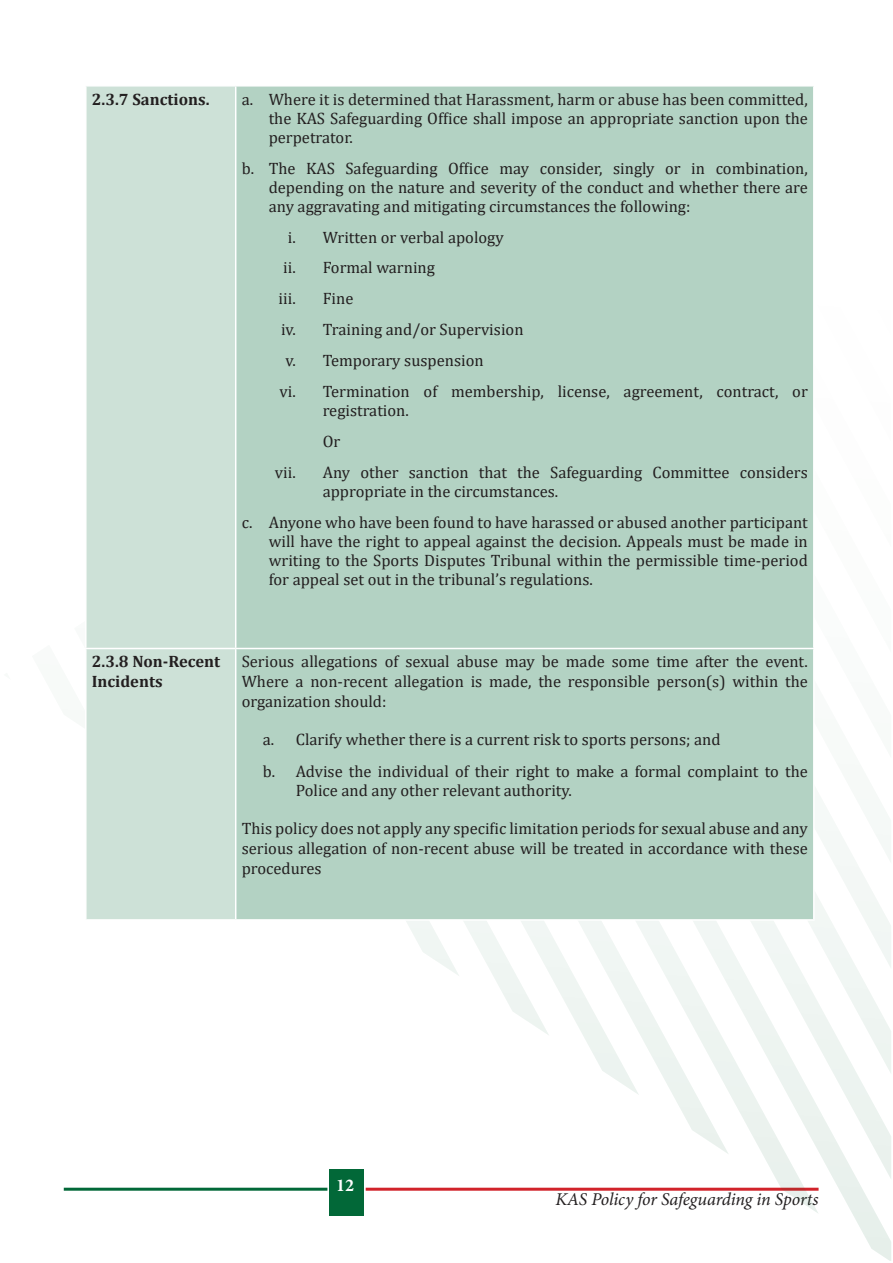
<style>
.page{position:relative;width:893px;height:1263px;background:#fff}
.page>*{position:absolute;margin:0;border:0;box-sizing:border-box;transform-origin:0 0}
.t1{font:italic 18px "Minion Pro";letter-spacing:-.01em;color:#231f20}
.t2{font:700 18px "Minion Pro";color:#fff}
.t3{font:16.5px/18.9px "Cambria";color:#231f20;text-align:justify}
.t4{font:700 16.5px/19.8px "Cambria";color:#231f20}
</style>
<div class="page">
<div style="left:330px;top:1169px;width:34px;height:47px;background:#026838"></div>
<hr style="left:64px;top:1188px;width:263px;height:3px;background:#026838">
<hr style="left:366px;top:1188px;width:453px;height:3px;background:#d1232a">
<svg style="left:819px;top:830px;width:72px;height:431px"></svg>
<svg style="left:369px;top:830px;width:450px;height:383px"></svg>
<svg style="left:369px;top:921px;width:360px;height:233px"></svg>
<svg style="left:369px;top:921px;width:270px;height:174px"></svg>
<svg style="left:369px;top:921px;width:180px;height:115px"></svg>
<svg style="left:369px;top:921px;width:91px;height:55px"></svg>
<div style="left:87px;top:87px;width:148px;height:832px;background:#cde1d7"></div>
<div style="left:236px;top:87px;width:577px;height:832px;background:#b3d2c3"></div>
<hr style="left:85px;top:648px;width:151px;height:1px;background:#fff">
<hr style="left:236px;top:648px;width:579px;height:1px;background:#fff">
<hr style="left:813px;top:649px;width:2px;height:270px;background:#fff">
<hr style="left:236px;top:919px;width:579px;height:2px;background:#fff">
<p class="t4" style="left:92px;top:89px;width:119px">2.3.7 Sanctions.</p>
<p class="t3" style="left:269px;top:89px;width:541px;text-indent:-27px">a. Where it is determined that Harassment, harm or abuse has been committed, the KAS Safeguarding Office shall impose an appropriate sanction upon the perpetrator.</p>
<p class="t3" style="left:269px;top:158px;width:541px;text-indent:-27px">b. The KAS Safeguarding Office may consider, singly or in combination, depending on the nature and severity of the conduct and whether there are any aggravating and mitigating circumstances the following:</p>
<p class="t3" style="left:288px;top:227px;width:217px">i. Written or verbal apology</p>
<p class="t3" style="left:283px;top:258px;width:153px">ii. Formal warning</p>
<p class="t3" style="left:279px;top:289px;width:19px">iii.</p>
<p class="t3" style="left:323px;top:289px;width:32px">Fine</p>
<p class="t3" style="left:281px;top:320px;width:244px">iv. Training and/or Supervision</p>
<p class="t3" style="left:285px;top:351px;width:200px">v. Temporary suspension</p>
<p class="t3" style="left:323px;top:382px;width:487px;text-indent:-43px">vi. Termination of membership, license, agreement, contract, or registration.</p>
<p class="t3" style="left:323px;top:432px;width:19px">Or</p>
<p class="t3" style="left:275px;top:463px;width:22px">vii.</p>
<p class="t3" style="left:323px;top:463px;width:487px">Any other sanction that the Safeguarding Committee considers appropriate in the circumstances.</p>
<p class="t3" style="left:269px;top:513px;width:541px;text-indent:-27px">c. Anyone who have been found to have harassed or abused another participant will have the right to appeal against the decision. Appeals must be made in writing to the Sports Disputes Tribunal within the permissible time-period for appeal set out in the tribunal’s regulations.</p>
<p class="t4" style="left:92px;top:651px;width:130px">2.3.8 Non-Recent<br>Incidents</p>
<p class="t3" style="left:242px;top:652px;width:568px;line-height:19.8px">Serious allegations of sexual abuse may be made some time after the event.<br>Where a non-recent allegation is made, the responsible person(s) within the organization should:</p>
<p class="t3" style="left:263px;top:730px;width:459px">a. Clarify whether there is a current risk to sports persons; and</p>
<p class="t3" style="left:296px;top:761px;width:514px;line-height:19.8px;text-indent:-33px">b. Advise the individual of their right to make a formal complaint to the<br>Police and any other relevant authority.</p>
<p class="t3" style="left:242px;top:818px;width:568px;line-height:19.8px">This policy does not apply any specific limitation periods for sexual abuse and any serious allegation of non-recent abuse will be treated in accordance with these procedures</p>
<p class="t2" style="left:336px;top:1172px;width:19px">12</p>
<p class="t1" style="left:555px;top:1187px;width:265px">KAS Policy for Safeguarding in Sports</p>
</div>
